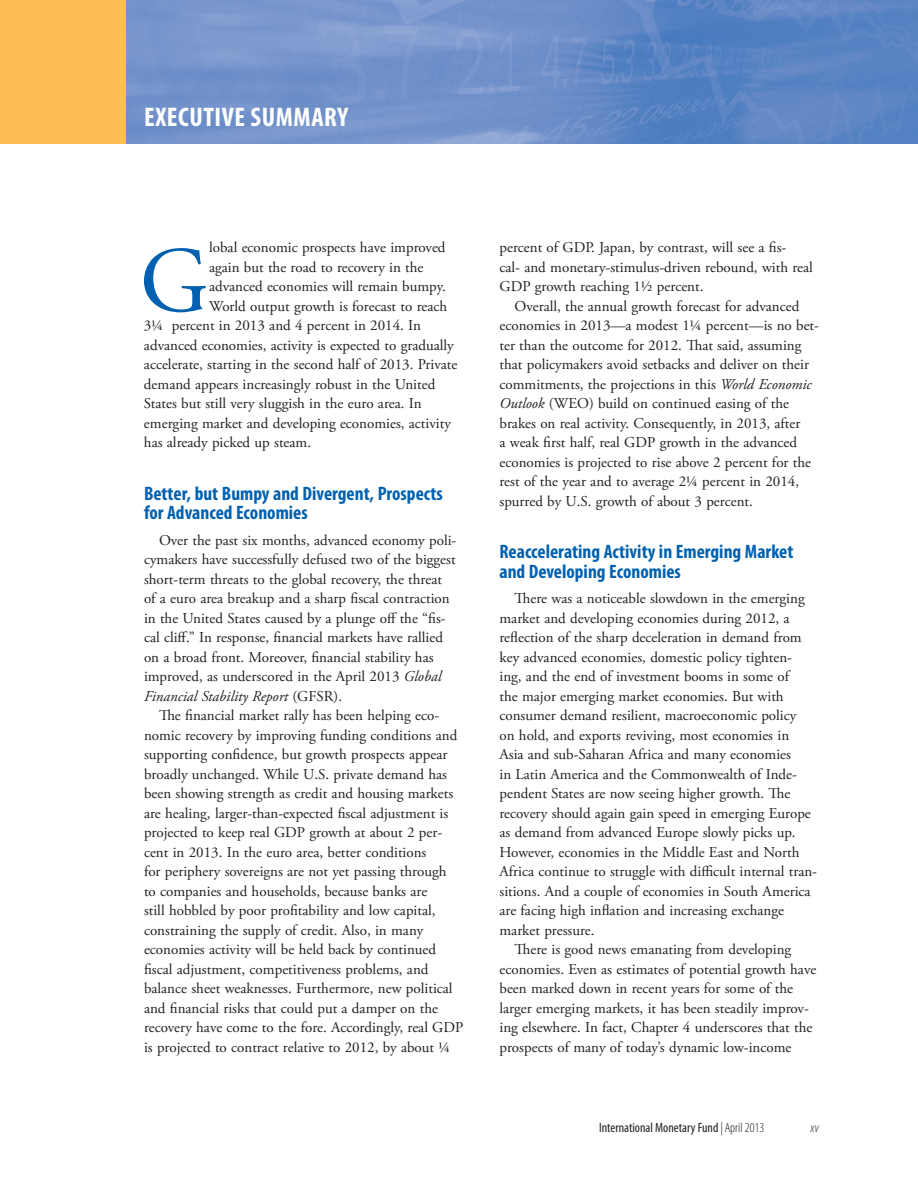
<style>
.page{position:relative;width:918px;height:1188px;background:#fff}
.page>*{position:absolute;margin:0;border:0;box-sizing:border-box;transform-origin:0 0}
.t1{font:92.85px "Adobe Garamond Pro";color:#0161b0}
.t2{font:700 condensed 27px "Myriad Pro";letter-spacing:.02em;color:#fff}
.t3{font:700 condensed 19.5px/19.5px "Myriad Pro";color:#0161b0}
.t4{font:15px/19.5px "Adobe Garamond Pro";color:#231f20}
.t5{font:condensed 13.5px "Myriad Pro";color:#231f20}
.t6{font:italic 300 condensed 13.5px "Myriad Pro";color:#231f20}
.s1{font-style:italic}
.s2{font-weight:300;font-style:italic}
.s3{font-weight:300}
</style>
<div class="page">
<div style="left:0;top:0;width:126px;height:144px;background:#fdbe56"></div>
<img style="left:126px;top:0;width:792px;height:144px">
<h2 class="t2" style="left:144px;top:100px;width:148px">Executive Summar</h2>
<h2 class="t2" style="left:337px;top:100px;width:12px">y</h2>
<h1 class="t1" style="left:140px;top:226px;width:71px">G</h1>
<p class="t4" style="left:209px;top:238px;width:238px">lobal economic prospects have improved</p>
<p class="t4" style="left:209px;top:258px;width:216px">again but the road to recovery in the</p>
<p class="t4" style="left:209px;top:277px;width:238px">advanced economies will remain bumpy.</p>
<p class="t4" style="left:209px;top:297px;width:240px">World output growth is forecast to reach</p>
<p class="t4" style="left:144px;top:316px;width:279px">3¼ percent in 2013 and 4 percent in 2014. In</p>
<p class="t4" style="left:144px;top:336px;width:311px">advanced economies, activity is expected to gradually</p>
<p class="t4" style="left:144px;top:355px;width:315px">accelerate, starting in the second half of 2013. Private</p>
<p class="t4" style="left:144px;top:375px;width:293px">demand appears increasingly robust in the United</p>
<p class="t4" style="left:144px;top:394px;width:279px">States but still very sluggish in the euro area. In</p>
<p class="t4" style="left:144px;top:414px;width:308px">emerging market and developing economies, activity</p>
<p class="t4" style="left:144px;top:433px;width:169px">has already picked up steam.</p>
<h3 class="t3" style="left:144px;top:483px;width:300px">Better, but Bumpy and Divergent, Prospects for Advanced Economies</h3>
<p class="t4" style="left:144px;top:531px;width:314px;text-indent:15px">Over the past six months, advanced economy poli&shy;cymakers have successfully defused two of the biggest short-term threats to the global recovery, the threat of a euro area breakup and a sharp fiscal contraction in the United States caused by a plunge off the “fis&shy;cal cliff.” In response, financial markets have rallied on a broad front. Moreover, financial stability has improved, as underscored in the April 2013 <span class="s1">Global Financial Stability Report</span> (GFSR).</p>
<p class="t4" style="left:144px;top:706px;width:321px;text-indent:15px">The financial market rally has been helping eco&shy;nomic recovery by improving funding conditions and supporting confidence, but growth prospects appear broadly unchanged. While U.S. private demand has been showing strength as credit and housing markets are healing, larger-than-expected fiscal adjustment is projected to keep real GDP growth at about 2 per&shy;cent in 2013. In the euro area, better conditions<br>for periphery sovereigns are not yet passing through<br>to companies and households, because banks are<br>still hobbled by poor profitability and low capital, constraining the supply of credit. Also, in many economies activity will be held back by continued fiscal adjustment, competitiveness problems, and balance sheet weaknesses. Furthermore, new political and financial risks that could put a damper on the recovery have come to the fore. Accordingly, real GDP is projected to contract relative to 2012, by about ¼</p>
<p class="t4" style="left:500px;top:238px;width:315px">percent of GDP. Japan, by contrast, will see a fis-<br>cal- and monetary-stimulus-driven rebound, with real<br>GDP growth reaching 1½ percent.</p>
<p class="t4" style="left:500px;top:297px;width:321px;text-indent:15px">Overall, the annual growth forecast for advanced economies in 2013––a modest 1¼ percent––is no bet&shy;ter than the outcome for 2012. That said, assuming that policymakers avoid setbacks and deliver on their commitments, the projections in this <span class="s1">World Economic Outlook</span> (WEO) build on continued easing of the brakes on real activity. Consequently, in 2013, after<br>a weak first half, real GDP growth in the advanced economies is projected to rise above 2 percent for the rest of the year and to average 2¼ percent in 2014, spurred by U.S. growth of about 3 percent.</p>
<h3 class="t3" style="left:500px;top:542px;width:295px">Reaccelerating Activity in Emerging Market and Developing Economies</h3>
<p class="t4" style="left:514px;top:589px;width:292px">There was a noticeable slowdown in the emerging</p>
<p class="t4" style="left:500px;top:609px;width:292px">market and developing economies during 2012, a</p>
<p class="t4" style="left:500px;top:628px;width:304px">reflection of the sharp deceleration in demand from</p>
<p class="t4" style="left:500px;top:648px;width:294px">key advanced economies, domestic policy tighten-</p>
<p class="t4" style="left:500px;top:667px;width:291px">ing, and the end of investment booms in some of</p>
<p class="t4" style="left:500px;top:687px;width:286px">the major emerging market economies. But with</p>
<p class="t4" style="left:500px;top:706px;width:298px">consumer demand resilient, macroeconomic policy</p>
<p class="t4" style="left:500px;top:726px;width:291px">on hold, and exports reviving, most economies in</p>
<p class="t4" style="left:500px;top:745px;width:293px">Asia and sub-Saharan Africa and many economies</p>
<p class="t4" style="left:500px;top:765px;width:299px">in Latin America and the Commonwealth of Inde-</p>
<p class="t4" style="left:500px;top:784px;width:292px">pendent States are now seeing higher growth. The</p>
<p class="t4" style="left:500px;top:804px;width:313px">recovery should again gain speed in emerging Europe</p>
<p class="t4" style="left:500px;top:823px;width:297px">as demand from advanced Europe slowly picks up.</p>
<p class="t4" style="left:500px;top:843px;width:301px">However, economies in the Middle East and North</p>
<p class="t4" style="left:500px;top:862px;width:319px">Africa continue to struggle with difficult internal tran-</p>
<p class="t4" style="left:500px;top:882px;width:313px">sitions. And a couple of economies in South America</p>
<p class="t4" style="left:500px;top:901px;width:286px">are facing high inflation and increasing exchange</p>
<p class="t4" style="left:500px;top:921px;width:97px">market pressure.</p>
<p class="t4" style="left:514px;top:940px;width:278px">There is good news emanating from developing</p>
<p class="t4" style="left:500px;top:960px;width:318px">economies. Even as estimates of potential growth have</p>
<p class="t4" style="left:500px;top:979px;width:295px">been marked down in recent years for some of the</p>
<p class="t4" style="left:500px;top:999px;width:311px">larger emerging markets, it has been steadily improv-</p>
<p class="t4" style="left:500px;top:1018px;width:314px">ing elsewhere. In fact, Chapter 4 underscores that the</p>
<p class="t4" style="left:500px;top:1038px;width:294px">prospects of many of today’s dynamic low-income</p>
<p class="t5" style="left:599px;top:1120px;width:167px">International Monetary Fund <span class="s2">|</span> <span class="s3">April 2013</span></p>
<p class="t6" style="left:811px;top:1120px;width:10px">xv</p>
</div>
